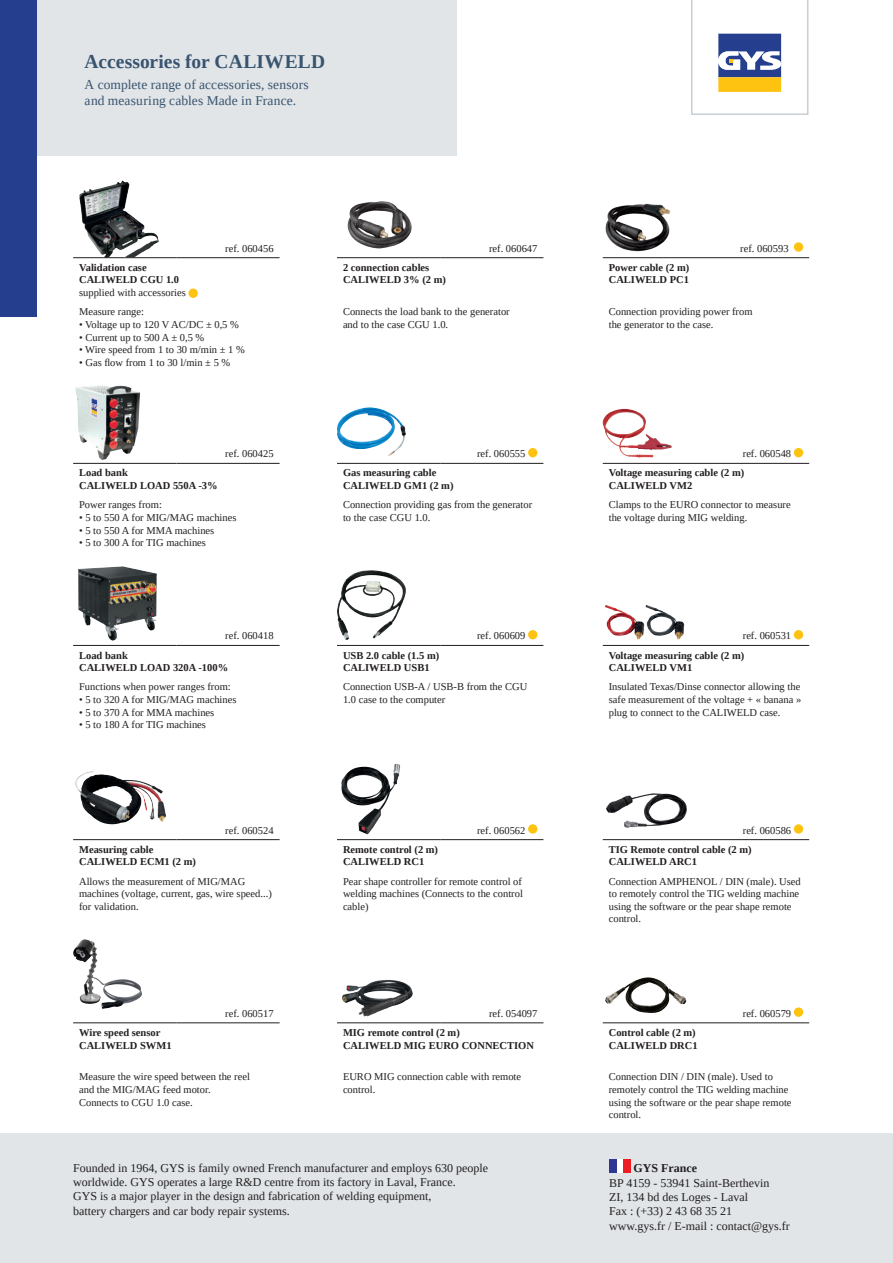
<style>
.page{position:relative;width:893px;height:1263px;background:#fff}
.page>*{position:absolute;margin:0;border:0;box-sizing:border-box;transform-origin:0 0}
.t1{font:700 19.5px "Tinos";letter-spacing:.005em;color:#39546f}
.t2{font:13.5px/16.2px "Tinos";letter-spacing:.005em;color:#39546f}
.t3{font:12px/14.4px "Tinos";color:#231f20}
.t4{font:700 12px "Tinos";color:#231f20}
.t5{font:10.5px/12.6px "Tinos";color:#231f20}
.t6{font:700 10.5px/12.6px "Tinos";color:#231f20}
</style>
<div class="page">
<hr style="left:73px;top:257px;width:103px;height:1px;background:#231f20">
<hr style="left:176px;top:257px;width:104px;height:1px;background:#231f20">
<hr style="left:337px;top:257px;width:103px;height:1px;background:#231f20">
<hr style="left:440px;top:257px;width:103px;height:1px;background:#231f20">
<hr style="left:603px;top:257px;width:103px;height:1px;background:#231f20">
<hr style="left:706px;top:257px;width:103px;height:1px;background:#231f20">
<hr style="left:73px;top:463px;width:103px;height:1px;background:#231f20">
<hr style="left:176px;top:463px;width:104px;height:1px;background:#231f20">
<hr style="left:337px;top:463px;width:103px;height:1px;background:#231f20">
<hr style="left:440px;top:463px;width:103px;height:1px;background:#231f20">
<hr style="left:603px;top:463px;width:103px;height:1px;background:#231f20">
<hr style="left:706px;top:463px;width:103px;height:1px;background:#231f20">
<hr style="left:73px;top:645px;width:103px;height:1px;background:#231f20">
<hr style="left:176px;top:645px;width:104px;height:1px;background:#231f20">
<hr style="left:337px;top:645px;width:103px;height:1px;background:#231f20">
<hr style="left:440px;top:645px;width:103px;height:1px;background:#231f20">
<hr style="left:603px;top:645px;width:103px;height:1px;background:#231f20">
<hr style="left:706px;top:645px;width:103px;height:1px;background:#231f20">
<hr style="left:73px;top:839px;width:103px;height:1px;background:#231f20">
<hr style="left:176px;top:839px;width:104px;height:1px;background:#231f20">
<hr style="left:337px;top:839px;width:103px;height:1px;background:#231f20">
<hr style="left:440px;top:839px;width:103px;height:1px;background:#231f20">
<hr style="left:603px;top:839px;width:103px;height:1px;background:#231f20">
<hr style="left:706px;top:839px;width:103px;height:1px;background:#231f20">
<hr style="left:73px;top:1022px;width:103px;height:1px;background:#231f20">
<hr style="left:176px;top:1022px;width:104px;height:1px;background:#231f20">
<hr style="left:337px;top:1022px;width:103px;height:1px;background:#231f20">
<hr style="left:440px;top:1022px;width:103px;height:1px;background:#231f20">
<hr style="left:603px;top:1022px;width:103px;height:1px;background:#231f20">
<hr style="left:706px;top:1022px;width:103px;height:1px;background:#231f20">
<img style="left:79px;top:181px;width:78px;height:76px">
<img style="left:347px;top:201px;width:65px;height:48px">
<img style="left:605px;top:203px;width:66px;height:49px">
<div style="left:794px;top:242px;width:9px;height:10px;background:#fec210;border-radius:50%"></div>
<div style="left:188px;top:289px;width:10px;height:9px;background:#fec210;border-radius:50%"></div>
<img style="left:75px;top:385px;width:65px;height:75px">
<img style="left:337px;top:407px;width:69px;height:49px">
<div style="left:528px;top:448px;width:9px;height:9px;background:#fec210;border-radius:50%"></div>
<img style="left:603px;top:409px;width:50px;height:48px">
<div style="left:794px;top:448px;width:9px;height:9px;background:#fec210;border-radius:50%"></div>
<img style="left:78px;top:566px;width:44px;height:75px">
<img style="left:337px;top:570px;width:69px;height:70px">
<div style="left:528px;top:630px;width:9px;height:9px;background:#fec210;border-radius:50%"></div>
<img style="left:605px;top:605px;width:79px;height:34px">
<div style="left:794px;top:630px;width:9px;height:9px;background:#fec210;border-radius:50%"></div>
<img style="left:75px;top:771px;width:72px;height:53px">
<img style="left:341px;top:764px;width:59px;height:70px">
<div style="left:528px;top:824px;width:9px;height:10px;background:#fec210;border-radius:50%"></div>
<img style="left:606px;top:793px;width:81px;height:35px">
<div style="left:794px;top:824px;width:9px;height:10px;background:#fec210;border-radius:50%"></div>
<img style="left:73px;top:939px;width:69px;height:70px">
<img style="left:342px;top:980px;width:48px;height:36px">
<img style="left:605px;top:977px;width:82px;height:36px">
<div style="left:794px;top:1007px;width:9px;height:10px;background:#fec210;border-radius:50%"></div>
<div style="left:0;top:0;width:456px;height:156px;background:#e1e5e8"></div>
<div style="left:0;top:0;width:36px;height:317px;background:#253f8e"></div>
<svg style="left:691px;top:0;width:117px;height:115px"></svg>
<div style="left:0;top:1133px;width:893px;height:130px;background:#e1e5e8"></div>
<div style="left:609px;top:1159px;width:21px;height:13px;background:#fff"></div>
<div style="left:609px;top:1159px;width:7px;height:13px;background:#2f3795"></div>
<div style="left:623px;top:1159px;width:7px;height:13px;background:#ee1d23"></div>
<h1 class="t1" style="left:85px;top:49px;width:242px">Accessories for CALIWELD</h1>
<p class="t2" style="left:85px;top:76px;width:226px">A complete range of accessories, sensors and measuring cables Made in France.</p>
<p class="t6" style="left:79px;top:261px;width:102px">Validation case<br>CALIWELD CGU 1.0</p>
<p class="t5" style="left:79px;top:286px;width:108px">supplied with accessories</p>
<p class="t5" style="left:225px;top:242px;width:50px">ref. 060456</p>
<p class="t5" style="left:489px;top:242px;width:50px">ref. 060647</p>
<p class="t5" style="left:740px;top:242px;width:50px">ref. 060593</p>
<p class="t6" style="left:343px;top:261px;width:104px">2 connection cables<br>CALIWELD 3% (2 m)</p>
<p class="t6" style="left:609px;top:261px;width:82px">Power cable (2 m)<br>CALIWELD PC1</p>
<p class="t5" style="left:79px;top:305px;width:67px">Measure range:</p>
<p class="t5" style="left:79px;top:318px;width:161px">• Voltage up to 120 V AC/DC ± 0,5 %</p>
<p class="t5" style="left:79px;top:331px;width:127px">• Current up to 500 A ± 0,5 %</p>
<p class="t5" style="left:79px;top:343px;width:167px">• Wire speed from 1 to 30 m/min ± 1 %</p>
<p class="t5" style="left:79px;top:356px;width:153px">• Gas flow from 1 to 30 l/min ± 5 %</p>
<p class="t5" style="left:343px;top:305px;width:168px">Connects the load bank to the generator and to the case CGU 1.0.</p>
<p class="t5" style="left:609px;top:305px;width:145px">Connection providing power from the generator to the case.</p>
<p class="t5" style="left:225px;top:447px;width:50px">ref. 060425</p>
<p class="t5" style="left:477px;top:447px;width:50px">ref. 060555</p>
<p class="t5" style="left:743px;top:447px;width:50px">ref. 060548</p>
<p class="t6" style="left:79px;top:466px;width:140px">Load bank<br>CALIWELD LOAD 550A -3%</p>
<p class="t6" style="left:343px;top:466px;width:112px">Gas measuring cable<br>CALIWELD GM1 (2 m)</p>
<p class="t6" style="left:609px;top:466px;width:137px">Voltage measuring cable (2 m)<br>CALIWELD VM2</p>
<p class="t5" style="left:79px;top:498px;width:84px">Power ranges from:</p>
<p class="t5" style="left:79px;top:511px;width:159px">• 5 to 550 A for MIG/MAG machines</p>
<p class="t5" style="left:79px;top:524px;width:137px">• 5 to 550 A for MMA machines</p>
<p class="t5" style="left:79px;top:536px;width:128px">• 5 to 300 A for TIG machines</p>
<p class="t5" style="left:343px;top:498px;width:191px">Connection providing gas from the generator to the case CGU 1.0.</p>
<p class="t5" style="left:609px;top:498px;width:183px">Clamps to the EURO connector to measure the voltage during MIG welding.</p>
<p class="t5" style="left:225px;top:629px;width:50px">ref. 060418</p>
<p class="t5" style="left:477px;top:629px;width:50px">ref. 060609</p>
<p class="t5" style="left:743px;top:629px;width:50px">ref. 060531</p>
<p class="t6" style="left:79px;top:648px;width:151px">Load bank<br>CALIWELD LOAD 320A -100%</p>
<p class="t6" style="left:343px;top:648px;width:98px">USB 2.0 cable (1.5 m)<br>CALIWELD USB1</p>
<p class="t6" style="left:609px;top:648px;width:137px">Voltage measuring cable (2 m)<br>CALIWELD VM1</p>
<p class="t5" style="left:79px;top:680px;width:153px">Functions when power ranges from:</p>
<p class="t5" style="left:79px;top:693px;width:159px">• 5 to 320 A for MIG/MAG machines</p>
<p class="t5" style="left:79px;top:706px;width:137px">• 5 to 370 A for MMA machines</p>
<p class="t5" style="left:79px;top:718px;width:128px">• 5 to 180 A for TIG machines</p>
<p class="t5" style="left:343px;top:680px;width:186px">Connection USB-A / USB-B from the CGU<br>1.0 case to the computer</p>
<p class="t5" style="left:609px;top:680px;width:194px;text-align:justify">Insulated Texas/Dinse connector allowing the safe measurement of the voltage + « banana » plug to connect to the CALIWELD case.</p>
<p class="t5" style="left:225px;top:824px;width:50px">ref. 060524</p>
<p class="t5" style="left:477px;top:824px;width:50px">ref. 060562</p>
<p class="t5" style="left:743px;top:824px;width:50px">ref. 060586</p>
<p class="t6" style="left:79px;top:843px;width:118px">Measuring cable<br>CALIWELD ECM1 (2 m)</p>
<p class="t6" style="left:343px;top:843px;width:97px">Remote control (2 m)<br>CALIWELD RC1</p>
<p class="t6" style="left:609px;top:843px;width:144px">TIG Remote control cable (2 m)<br>CALIWELD ARC1</p>
<p class="t5" style="left:79px;top:875px;width:194px">Allows the measurement of MIG/MAG machines (voltage, current, gas, wire speed...) for validation.</p>
<p class="t5" style="left:343px;top:875px;width:181px;text-align:justify">Pear shape controller for remote control of welding machines (Connects to the control cable)</p>
<p class="t5" style="left:609px;top:875px;width:194px">Connection AMPHENOL / DIN (male). Used to remotely control the TIG welding machine using the software or the pear shape remote control.</p>
<p class="t5" style="left:225px;top:1007px;width:50px">ref. 060517</p>
<p class="t5" style="left:489px;top:1007px;width:50px">ref. 054097</p>
<p class="t5" style="left:743px;top:1007px;width:50px">ref. 060579</p>
<p class="t6" style="left:79px;top:1026px;width:94px">Wire speed sensor<br>CALIWELD SWM1</p>
<p class="t6" style="left:343px;top:1026px;width:193px">MIG remote control (2 m)<br>CALIWELD MIG EURO CONNECTION</p>
<p class="t6" style="left:609px;top:1026px;width:90px">Control cable (2 m)<br>CALIWELD DRC1</p>
<p class="t5" style="left:79px;top:1070px;width:172px">Measure the wire speed between the reel and the MIG/MAG feed motor.<br>Connects to CGU 1.0 case.</p>
<p class="t5" style="left:343px;top:1070px;width:180px">EURO MIG connection cable with remote control.</p>
<p class="t5" style="left:609px;top:1070px;width:184px">Connection DIN / DIN (male). Used to remotely control the TIG welding machine using the software or the pear shape remote control.</p>
<p class="t3" style="left:73px;top:1160px;width:416px">Founded in 1964, GYS is family owned French manufacturer and employs 630 people worldwide. GYS operates a large R&amp;D centre from its factory in Laval, France.<br>GYS is a major player in the design and fabrication of welding equipment,<br>battery chargers and car body repair systems.</p>
<p class="t4" style="left:633px;top:1160px;width:65px">GYS France</p>
<p class="t3" style="left:609px;top:1175px;width:182px">BP 4159 - 53941 Saint-Berthevin<br>ZI, 134 bd des Loges - Laval<br>Fax : (+33) 2 43 68 35 21 www.gys.fr / E-mail : contact@gys.fr</p>
</div>
